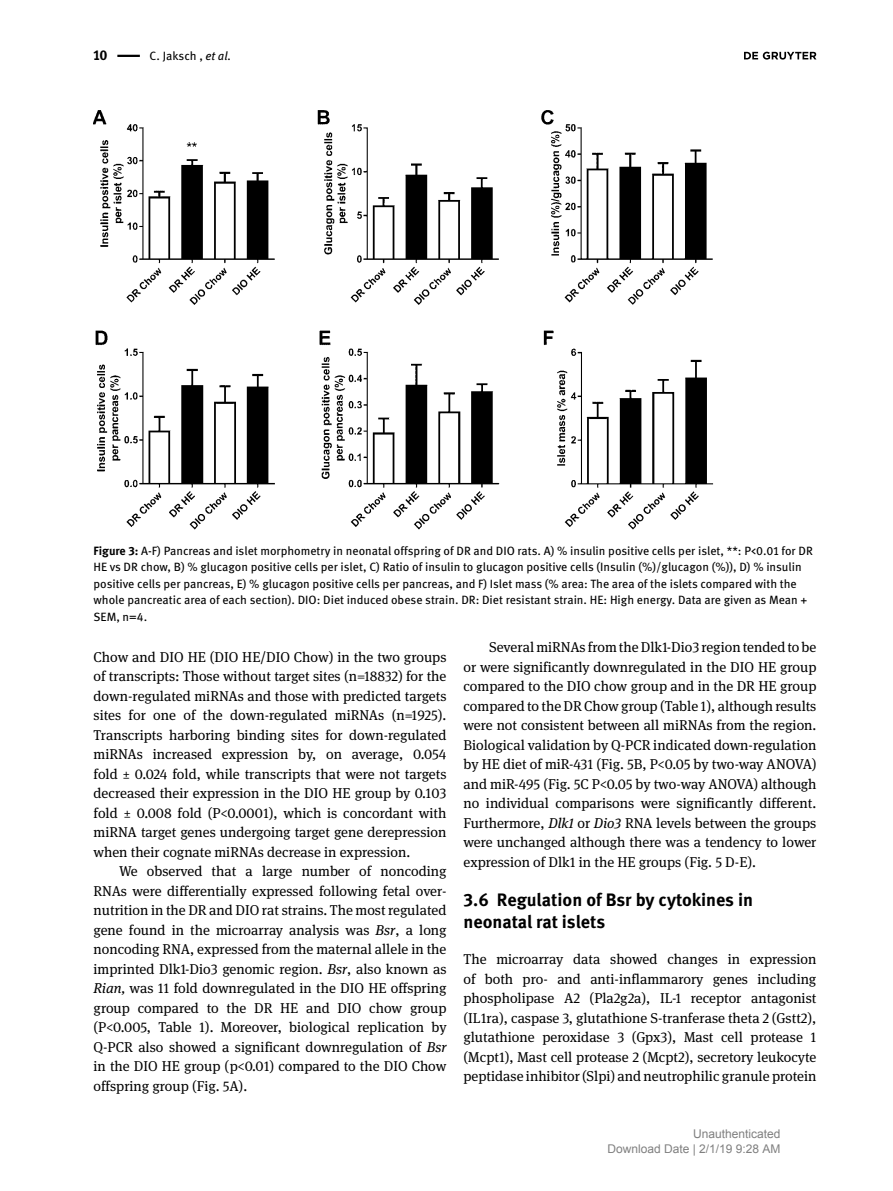
<style>
.page{position:relative;width:893px;height:1191px;background:#fff}
.page>*{position:absolute;margin:0;border:0;box-sizing:border-box;transform-origin:0 0}
.t1{font:700 18px/22.5px "DG Meta Science";color:#000}
.t2{font:14.25px/19.5px "DG Meta Serif Science";color:#000;text-align:justify}
.t3{font:700 14.25px "DG Meta Science";color:#000}
.t4{font:12px/16.5px "DG Meta Science";color:#000}
.t5{font:12px/15px "Arial";color:#808080;text-align:right}
.s1{font-style:italic}
.s2{font-weight:700}
</style>
<div class="page">
<hr style="left:117px;top:55px;width:23px;height:2px;background:#000">
<svg style="left:744px;top:52px;width:72px;height:8px"></svg>
<img style="left:94px;top:110px;width:620px;height:420px">
<p class="t3" style="left:94px;top:44px;width:16px">10</p>
<p class="t4" style="left:150px;top:47px;width:83px">C. Jaksch , <span class="s1">et al.</span></p>
<p class="t4" style="left:94px;top:542px;width:721px"><span class="s2">Figure 3:</span> A-F) Pancreas and islet morphometry in neonatal offspring of DR and DIO rats. A) % insulin positive cells per islet, **: P&lt;0.01 for DR HE vs DR chow, B) % glucagon positive cells per islet, C) Ratio of insulin to glucagon positive cells (Insulin (%)/glucagon (%)), D) % insulin positive cells per pancreas, E) % glucagon positive cells per pancreas, and F) Islet mass (% area: The area of the islets compared with the whole pancreatic area of each section). DIO: Diet induced obese strain. DR: Diet resistant strain. HE: High energy. Data are given as Mean + SEM, n=4.</p>
<p class="t2" style="left:463px;top:637px;width:354px;text-indent:26px">Several miRNAs from the Dlk1-Dio3 region tended to be or were significantly downregulated in the DIO HE group compared to the DIO chow group and in the DR HE group compared to the DR Chow group (Table 1), although results were not consistent between all miRNAs from the region.<br>Biological validation by Q-PCR indicated down-regulation by HE diet of miR-431 (Fig. 5B, P&lt;0.05 by two-way ANOVA) and miR-495 (Fig. 5C P&lt;0.05 by two-way ANOVA) although no individual comparisons were significantly different.<br>Furthermore, <span class="s1">Dlk1</span> or <span class="s1">Dio3</span> RNA levels between the groups were unchanged although there was a tendency to lower expression of Dlk1 in the HE groups (Fig. 5 D-E).</p>
<p class="t1" style="left:463px;top:887px;width:291px">3.6 Regulation of Bsr by cytokines in neonatal rat islets</p>
<p class="t2" style="left:463px;top:949px;width:354px">The microarray data showed changes in expression of both pro- and anti-inflammarory genes including phospholipase A2 (Pla2g2a), IL-1 receptor antagonist (IL1ra), caspase 3, glutathione S-tranferase theta 2 (Gstt2), glutathione peroxidase 3 (Gpx3), Mast cell protease 1 (Mcpt1), Mast cell protease 2 (Mcpt2), secretory leukocyte peptidase inhibitor (Slpi) and neutrophilic granule protein</p>
<p class="t2" style="left:94px;top:647px;width:354px">Chow and DIO HE (DIO HE/DIO Chow) in the two groups of transcripts: Those without target sites (n=18832) for the down-regulated miRNAs and those with predicted targets sites for one of the down-regulated miRNAs (n=1925).<br>Transcripts harboring binding sites for down-regulated miRNAs increased expression by, on average, 0.054 fold ± 0.024 fold, while transcripts that were not targets decreased their expression in the DIO HE group by 0.103 fold ± 0.008 fold (P&lt;0.0001), which is concordant with miRNA target genes undergoing target gene derepression when their cognate miRNAs decrease in expression.</p>
<p class="t2" style="left:94px;top:861px;width:354px;text-indent:26px">We observed that a large number of noncoding RNAs were differentially expressed following fetal over&shy;nutrition in the DR and DIO rat strains. The most regulated gene found in the microarray analysis was <span class="s1">Bsr</span>, a long noncoding RNA, expressed from the maternal allele in the imprinted Dlk1-Dio3 genomic region. <span class="s1">Bsr</span>, also known as <span class="s1">Rian,</span> was 11 fold downregulated in the DIO HE offspring group compared to the DR HE and DIO chow group (P&lt;0.005, Table 1). Moreover, biological replication by Q-PCR also showed a significant downregulation of <span class="s1">Bsr </span>in the DIO HE group (p&lt;0.01) compared to the DIO Chow offspring group (Fig. 5A).</p>
<p class="t5" style="left:607px;top:1127px;width:175px">Unauthenticated<br>Download Date | 2/1/19 9:28 AM</p>
</div>
